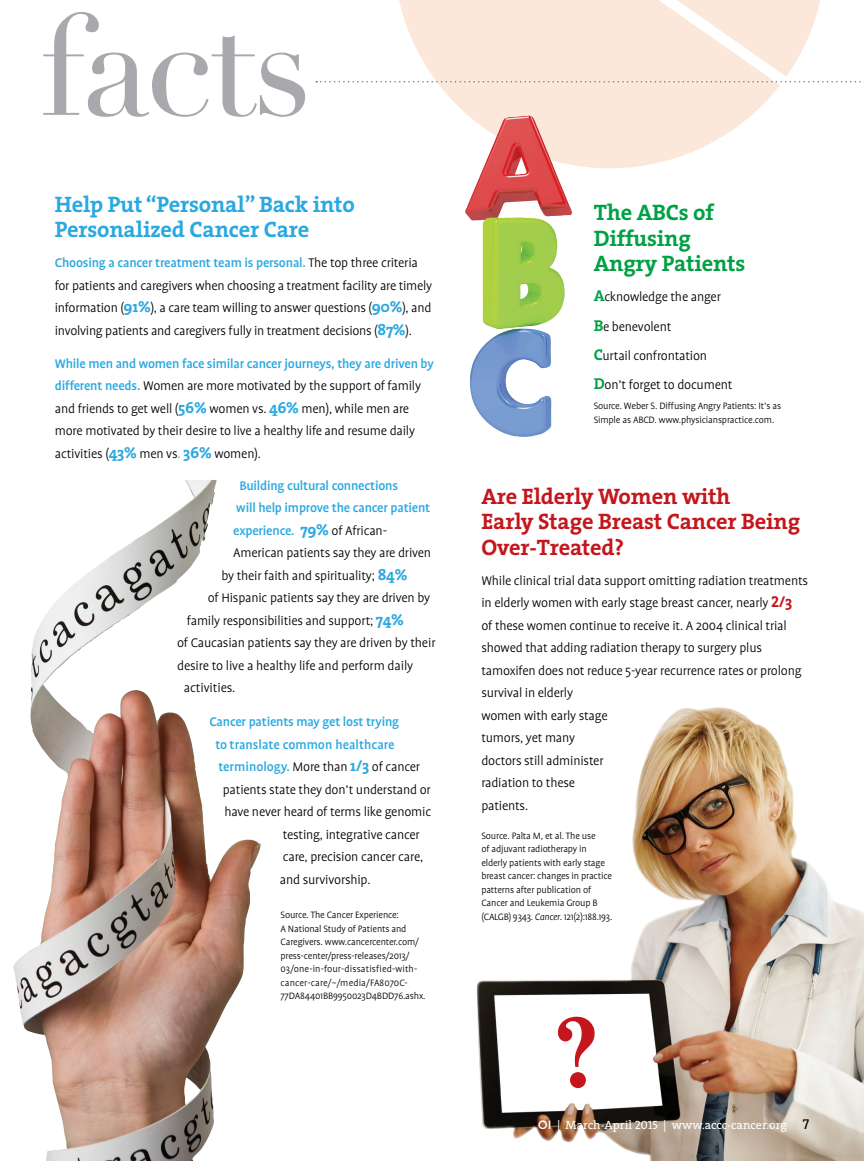
<style>
.page{position:relative;width:864px;height:1161px;background:#fff}
.page>*{position:absolute;margin:0;border:0;box-sizing:border-box;transform-origin:0 0}
.t1{font:141px "Didot";letter-spacing:-.03em;color:#a7a9ac}
.t2{font:700 22.5px/25.5px "The Serif";letter-spacing:-.01em;color:#c4161c}
.t3{font:700 22.5px/25.5px "The Serif";letter-spacing:-.01em;color:#2aa8e0}
.t4{font:700 22.5px/25.5px "The Serif";letter-spacing:-.01em;color:#00a145}
.t5{font:300 14.25px/22.5px "Profile";letter-spacing:-.015em;color:#000}
.t6{font:500 14.25px "Profile";letter-spacing:-.015em;color:#2aa8e0}
.t7{font:12px "The Serif";color:#fff}
.t8{font:300 10.5px/13.5px "Profile";letter-spacing:-.015em;color:#000}
.s1{font-weight:500;color:#2aa8e0}
.s2{font-family:"The Serif";font-weight:700;font-size:15.75px;color:#2aa8e0}
.s3{color:#2aa8e0}
.s4{font-family:"The Serif";font-weight:700;font-size:15.75px}
.s5{font-weight:300;color:#000}
.s6{font-family:"The Serif";font-weight:700;font-size:15.75px;color:#00a145}
.s7{font-family:"The Serif Bold Caps";font-weight:400;font-size:15.75px;color:#c4161c}
.s8{font-family:"The Serif";font-weight:700;font-size:15.75px;color:#c4161c}
.s9{font-style:italic}
.s10{font-family:"Gotham HTF";font-weight:500}
.s11{font-family:"The Serif Caps"}
.s12{font-family:"The Serif Caps";font-size:14.25px;color:#000}
</style>
<div class="page">
<svg style="left:453px;top:101px;width:313px;height:68px;fill:#fbe8da"></svg>
<svg style="left:316px;top:0;width:545px;height:101px"></svg>
<img style="left:13px;top:480px;width:248px;height:681px">
<img style="left:465px;top:116px;width:107px;height:321px">
<img style="left:476px;top:707px;width:388px;height:454px">
<svg style="left:557px;top:1015px;width:41px;height:74px"></svg>
<h1 class="t1" style="left:39px;top:-19px;width:274px">facts</h1>
<h2 class="t3" style="left:55px;top:191px;width:301px">Help Put “Personal” Back into<br>Personalized Cancer Care</h2>
<p class="t5" style="left:55px;top:252px;width:379px"><span class="s1">Choosing a cancer treatment team is personal.</span> The top three criteria for patients and caregivers when choosing a treatment facility are timely information (<span class="s2">91%</span>), a care team willing to answer questions (<span class="s2">90%</span>), and involving patients and caregivers fully in treatment decisions (<span class="s2">87%</span>).</p>
<p class="t5" style="left:55px;top:352px;width:381px"><span class="s1">While men and women face similar cancer journeys, they are driven by different needs.</span> Women are more motivated by the support of family and friends to get well (<span class="s2">56%</span> women vs. <span class="s2">46%</span> men), while men are more motivated by their desire to live a healthy life and resume daily activities (<span class="s2">43%</span> men vs<span class="s3">.</span> <span class="s2">36%</span> women).</p>
<p class="t6" style="left:239px;top:478px;width:160px">Building cultural connections</p>
<p class="t6" style="left:236px;top:501px;width:196px">will help improve the cancer patient</p>
<p class="t6" style="left:233px;top:523px;width:155px">experience. <span class="s4">79%</span> <span class="s5">of African-</span></p>
<p class="t5" style="left:233px;top:542px;width:199px">American patients say they are driven</p>
<p class="t5" style="left:221px;top:564px;width:188px">by their faith and spirituality; <span class="s2">84%</span></p>
<p class="t5" style="left:208px;top:587px;width:224px">of Hispanic patients say they are driven by</p>
<p class="t5" style="left:187px;top:609px;width:219px">family responsibilities and support; <span class="s2">74%</span></p>
<p class="t5" style="left:177px;top:632px;width:260px">of Caucasian patients say they are driven by their</p>
<p class="t5" style="left:177px;top:654px;width:238px">desire to live a healthy life and perform daily</p>
<p class="t5" style="left:184px;top:677px;width:53px">activities.</p>
<p class="t6" style="left:209px;top:714px;width:191px">Cancer patients may get lost trying</p>
<p class="t6" style="left:215px;top:737px;width:181px">to translate common healthcare</p>
<p class="t5" style="left:218px;top:756px;width:203px"><span class="s1">terminology.</span> More than <span class="s2">1/3</span> of cancer</p>
<p class="t5" style="left:223px;top:778px;width:210px">patients state they don’t understand or</p>
<p class="t5" style="left:224px;top:801px;width:208px">have never heard of terms like genomic</p>
<p class="t5" style="left:283px;top:823px;width:139px">testing, integrative cancer</p>
<p class="t5" style="left:283px;top:846px;width:142px">care, precision cancer care,</p>
<p class="t5" style="left:280px;top:868px;width:92px">and survivorship.</p>
<p class="t8" style="left:281px;top:908px;width:146px">Source. The Cancer Experience:<br>A National Study of Patients and Caregivers. www.cancercenter.com/ press-center/press-releases/2013/ 03/one-in-four-dissatisfied-with&shy;cancer-care/~/media/FA8070C-77DA84401BB9950023D4BDD76.ashx.</p>
<h2 class="t4" style="left:594px;top:200px;width:153px">The ABCs of<br>Diffusing<br>Angry Patients</h2>
<p class="t5" style="left:594px;top:283px;width:140px;line-height:29.2px"><span class="s6">A</span>cknowledge the anger<br><span class="s6">B</span>e benevolent<br><span class="s6">C</span>urtail confrontation<br><span class="s6">D</span>on’t forget to document</p>
<p class="t8" style="left:594px;top:400px;width:189px">Source. Weber S. Diffusing Angry Patients: It’s as<br>Simple as ABCD. www.physicianspractice.com.</p>
<h2 class="t2" style="left:481px;top:483px;width:320px">Are Elderly Women with<br>Early Stage Breast Cancer Being<br>Over-Treated?</h2>
<p class="t5" style="left:481px;top:569px;width:328px">While clinical trial data support omitting radiation treatments in elderly women with early stage breast cancer, nearly <span class="s7">2/</span><span class="s8">3<br></span>of these women continue to receive it. A 2004 clinical trial showed that adding radiation therapy to surgery plus tamoxifen does not reduce 5-year recurrence rates or prolong survival in elderly<br>women with early stage<br>tumors, yet many<br>doctors still administer<br>radiation to these<br>patients.</p>
<p class="t8" style="left:481px;top:829px;width:132px">Source. Palta M, et al. The use<br>of adjuvant radiotherapy in elderly patients with early stage breast cancer: changes in practice patterns after publication of<br>Cancer and Leukemia Group B (CALGB) 9343. <span class="s9">Cancer</span>. 121(2):188.193.</p>
<p class="t7" style="left:538px;top:1115px;width:273px"><span class="s10">OI</span> | March-April <span class="s11">2015</span> | www.accc-cancer.org <span class="s12">7</span></p>
</div>
